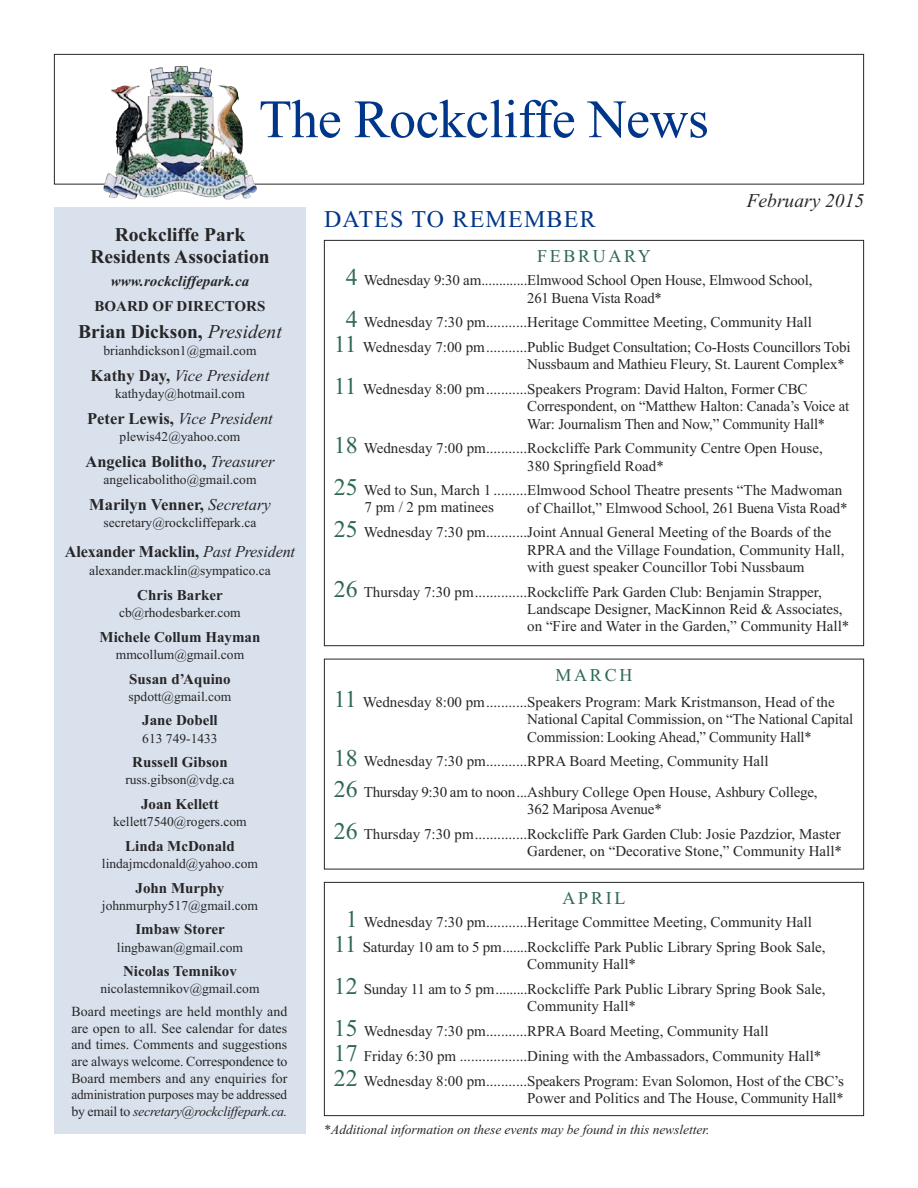
<style>
.page{position:relative;width:918px;height:1188px;background:#fff}
.page>*{position:absolute;margin:0;border:0;box-sizing:border-box;transform-origin:0 0}
.t1{font:54px "Times New Roman";letter-spacing:-.01em;color:#00368a}
.t2{font:24px "Times New Roman";letter-spacing:.05em;color:#00368a}
.t3{font:700 19.5px/22.5px "Times New Roman";color:#272627;text-align:center}
.t4{font:italic 19.5px "Times New Roman";color:#272627}
.t5{font:18px "Times New Roman";letter-spacing:.15em;color:#2f6951}
.t6{font:700 16.5px "Times New Roman";color:#272627}
.t7{font:italic 16.5px "Times New Roman";color:#272627}
.t8{font:15px/17.2px "Times New Roman";color:#272627}
.t9{font:700 15px "Times New Roman";color:#272627}
.t10{font:italic 700 15px "Times New Roman";color:#272627}
.t11{font:13.8px/16.6px "Times New Roman";letter-spacing:.005em;color:#272627;text-align:justify}
.t12{font:italic 13.8px "Times New Roman";letter-spacing:-.02em;color:#272627}
.t13{font:13.5px "Times New Roman";color:#272627}
.t14{font:italic 13.5px "Times New Roman";letter-spacing:-.005em;color:#272627}
.s1{font-weight:400;font-style:italic}
.s2{font-weight:700;font-style:normal}
.s3{font-style:normal}
.s4{font-size:24px;color:#2f6951}
</style>
<div class="page">
<div style="left:54px;top:207px;width:252px;height:927px;background:#d9e1ed"></div>
<div style="left:54px;top:54px;width:810px;height:130px;border:1px solid #272627"></div>
<img style="left:103px;top:66px;width:154px;height:134px">
<div style="left:324px;top:882px;width:540px;height:234px;border:1px solid #272627"></div>
<h1 class="t1" style="left:259px;top:87px;width:452px">The Rockcliffe News</h1>
<h3 class="t3" style="left:90px;top:223px;width:181px">Rockcliffe Park<br>Residents Association</h3>
<p class="t10" style="left:111px;top:272px;width:140px">www.rockcliffepark.ca</p>
<p class="t9" style="left:95px;top:297px;width:172px">BOARD OF DIRECTORS</p>
<h3 class="t3" style="left:78px;top:320px;width:205px">Brian Dickson, <span class="s1">President</span></h3>
<p class="t13" style="left:103px;top:342px;width:155px">brianhdickson1@gmail.com</p>
<p class="t7" style="left:91px;top:365px;width:180px"><span class="s2">Kathy Day,</span> Vice President</p>
<p class="t13" style="left:115px;top:385px;width:131px">kathyday@hotmail.com</p>
<p class="t7" style="left:87px;top:408px;width:187px"><span class="s2">Peter Lewis,</span> Vice President</p>
<p class="t13" style="left:120px;top:428px;width:122px">plewis42@yahoo.com</p>
<p class="t6" style="left:85px;top:451px;width:191px">Angelica Bolitho, <span class="s1">Treasurer</span></p>
<p class="t13" style="left:103px;top:472px;width:155px">angelicabolitho@gmail.com</p>
<p class="t6" style="left:89px;top:495px;width:183px">Marilyn Venner, <span class="s1">Secretary</span></p>
<p class="t13" style="left:104px;top:515px;width:154px">secretary@rockcliffepark.ca</p>
<p class="t6" style="left:65px;top:542px;width:232px">Alexander Macklin, <span class="s1">Past President</span></p>
<p class="t13" style="left:89px;top:562px;width:183px">alexander.macklin@sympatico.ca</p>
<p class="t9" style="left:137px;top:586px;width:87px">Chris Barker</p>
<p class="t13" style="left:119px;top:605px;width:123px">cb@rhodesbarker.com</p>
<p class="t9" style="left:100px;top:628px;width:162px">Michele Collum Hayman</p>
<p class="t13" style="left:116px;top:647px;width:130px">mmcollum@gmail.com</p>
<p class="t9" style="left:129px;top:670px;width:103px">Susan d’Aquino</p>
<p class="t13" style="left:129px;top:688px;width:104px">spdott@gmail.com</p>
<p class="t9" style="left:142px;top:712px;width:77px">Jane Dobell</p>
<p class="t13" style="left:142px;top:730px;width:77px">613 749-1433</p>
<p class="t9" style="left:132px;top:753px;width:97px">Russell Gibson</p>
<p class="t13" style="left:125px;top:772px;width:111px">russ.gibson@vdg.ca</p>
<p class="t9" style="left:141px;top:795px;width:79px">Joan Kellett</p>
<p class="t13" style="left:113px;top:814px;width:135px">kellett7540@rogers.com</p>
<p class="t9" style="left:125px;top:837px;width:111px">Linda McDonald</p>
<p class="t13" style="left:102px;top:855px;width:158px">lindajmcdonald@yahoo.com</p>
<p class="t9" style="left:136px;top:879px;width:90px">John Murphy</p>
<p class="t13" style="left:102px;top:897px;width:158px">johnmurphy517@gmail.com</p>
<p class="t9" style="left:135px;top:920px;width:91px">Imbaw Storer</p>
<p class="t13" style="left:117px;top:939px;width:128px">lingbawan@gmail.com</p>
<p class="t9" style="left:123px;top:962px;width:115px">Nicolas Temnikov</p>
<p class="t13" style="left:100px;top:981px;width:161px">nicolastemnikov@gmail.com</p>
<p class="t11" style="left:71px;top:1003px;width:218px">Board meetings are held monthly and are open to all. See calendar for dates and times. Comments and suggestions are always welcome. Correspondence to Board members and any enquiries for</p>
<p class="t13" style="left:71px;top:1087px;width:217px">administration purposes may be addressed</p>
<p class="t12" style="left:71px;top:1103px;width:218px"><span class="s3">by email to</span> secretary@rockcliffepark.ca.</p>
<h2 class="t2" style="left:324px;top:204px;width:273px">DATES TO REMEMBER</h2>
<h3 class="t4" style="left:747px;top:189px;width:119px">February 2015</h3>
<p class="t5" style="left:537px;top:245px;width:115px">FEBRUARY</p>
<p class="t8" style="left:527px;top:272px;width:287px;text-indent:-182px"><span class="s4">4</span> Wednesday 9:30 am.............Elmwood School Open House, Elmwood School,<br>261 Buena Vista Road*</p>
<p class="t8" style="left:334px;top:310px;width:518px;line-height:24.8px;text-indent:12px"><span class="s4">4</span> Wednesday 7:30 pm...........Heritage Committee Meeting, Community Hall<br><span class="s4">11</span> Wednesday 7:00 pm...........Public Budget Consultation; Co-Hosts Councillors Tobi</p>
<p class="t8" style="left:334px;top:352px;width:512px;line-height:24.8px;text-indent:193px">Nussbaum and Mathieu Fleury, St. Laurent Complex*<br><span class="s4">11</span> Wednesday 8:00 pm...........Speakers Program: David Halton, Former CBC</p>
<p class="t8" style="left:527px;top:398px;width:324px">Correspondent, on “Matthew Halton: Canada’s Voice at<br>War: Journalism Then and Now,” Community Hall*</p>
<p class="t8" style="left:527px;top:440px;width:297px;text-indent:-194px"><span class="s4">18</span> Wednesday 7:00 pm...........Rockcliffe Park Community Centre Open House,<br>380 Springfield Road*</p>
<p class="t8" style="left:527px;top:482px;width:322px;text-indent:-194px"><span class="s4">25</span> Wed to Sun, March 1 .........Elmwood School Theatre presents “The Madwoman of Chaillot,” Elmwood School, 261 Buena Vista Road*</p>
<p class="t8" style="left:527px;top:524px;width:319px;text-indent:-194px"><span class="s4">25</span> Wednesday 7:30 pm...........Joint Annual General Meeting of the Boards of the<br>RPRA and the Village Foundation, Community Hall, with guest speaker Councillor Tobi Nussbaum</p>
<p class="t8" style="left:527px;top:583px;width:324px;text-indent:-194px"><span class="s4">26</span> Thursday 7:30 pm..............Rockcliffe Park Garden Club: Benjamin Strapper,<br>Landscape Designer, MacKinnon Reid &amp; Associates, on “Fire and Water in the Garden,” Community Hall*</p>
<p class="t8" style="left:364px;top:499px;width:131px">7 pm / 2 pm matinees</p>
<p class="t5" style="left:556px;top:664px;width:78px">MARCH</p>
<p class="t8" style="left:527px;top:693px;width:327px;text-indent:-193px"><span class="s4">11</span> Wednesday 8:00 pm...........Speakers Program: Mark Kristmanson, Head of the<br>National Capital Commission, on “The National Capital<br>Commission: Looking Ahead,” Community Hall*</p>
<p class="t8" style="left:334px;top:746px;width:485px;line-height:30.8px"><span class="s4">18</span> Wednesday 7:30 pm...........RPRA Board Meeting, Community Hall<br><span class="s4">26</span> Thursday 9:30 am to noon...Ashbury College Open House, Ashbury College,</p>
<p class="t8" style="left:334px;top:797px;width:508px;line-height:24.8px;text-indent:194px">362 Mariposa Avenue*<br><span class="s4">26</span> Thursday 7:30 pm..............Rockcliffe Park Garden Club: Josie Pazdzior, Master</p>
<p class="t8" style="left:527px;top:843px;width:316px">Gardener, on “Decorative Stone,” Community Hall*</p>
<p class="t5" style="left:563px;top:887px;width:64px">APRIL</p>
<p class="t8" style="left:334px;top:910px;width:493px;line-height:24.8px;text-align:center"><span class="s4">1</span> Wednesday 7:30 pm...........Heritage Committee Meeting, Community Hall<br><span class="s4">11</span> Saturday 10 am to 5 pm.......Rockcliffe Park Public Library Spring Book Sale,</p>
<p class="t8" style="left:334px;top:952px;width:493px;line-height:24.8px;text-align:center">Community Hall*<br><span class="s4">12</span> Sunday 11 am to 5 pm.........Rockcliffe Park Public Library Spring Book Sale,</p>
<p class="t8" style="left:334px;top:994px;width:512px;line-height:24.8px;text-indent:194px">Community Hall*<br><span class="s4">15</span> Wednesday 7:30 pm...........RPRA Board Meeting, Community Hall<br><span class="s4">17</span> Friday 6:30 pm ..................Dining with the Ambassadors, Community Hall* <span class="s4">22</span> Wednesday 8:00 pm...........Speakers Program: Evan Solomon , Host of the CBC’s</p>
<p class="t8" style="left:527px;top:1089px;width:318px">Power and Politics and The House, Community Hall*</p>
<p class="t14" style="left:325px;top:1121px;width:386px">*Additional information on these events may be found in this newsletter.</p>
</div>
